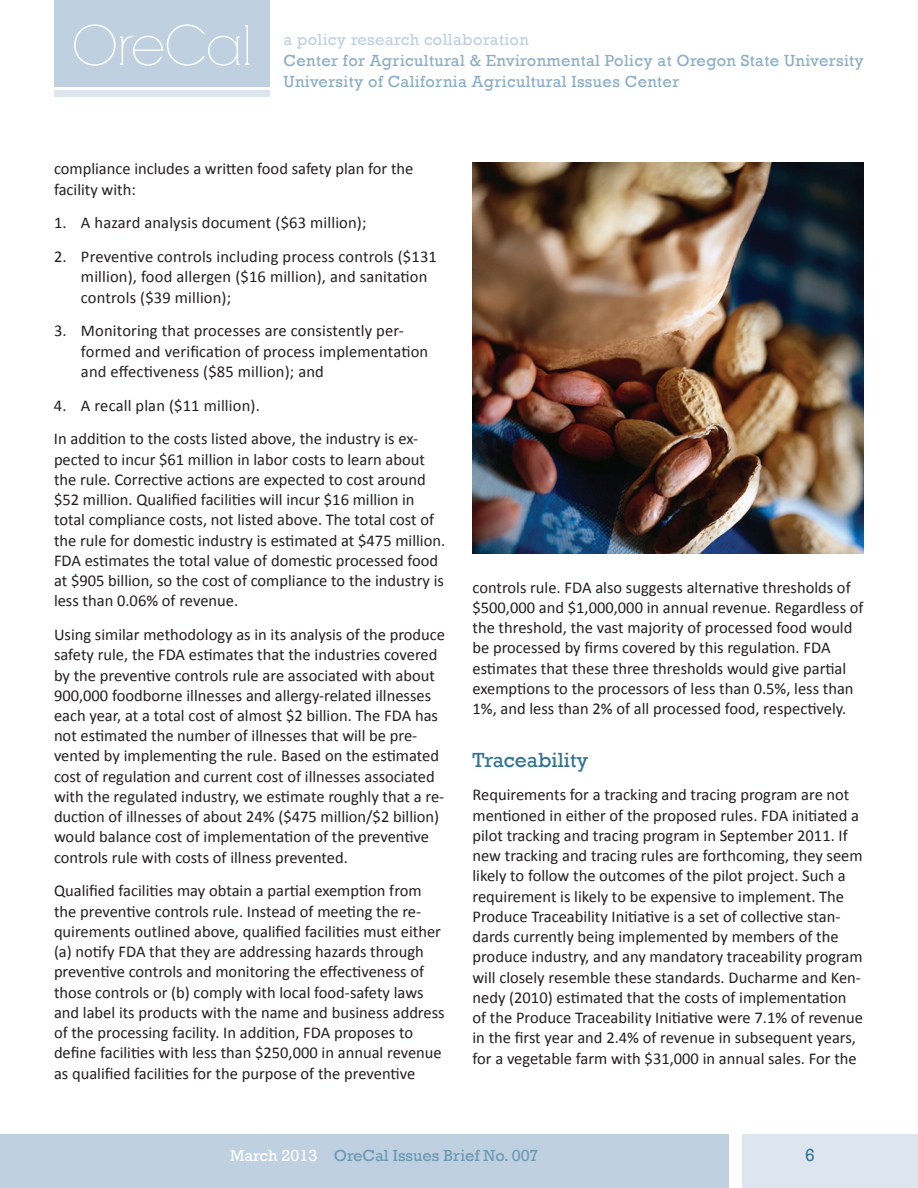
<style>
.page{position:relative;width:918px;height:1188px;background:#fff}
.page>*{position:absolute;margin:0;border:0;box-sizing:border-box;transform-origin:0 0}
.t1{font:54px "RNS Camelia";letter-spacing:-.01em;color:#fff}
.t2{font:21px "Rockwell";color:#307394}
.t3{font:18px "Rockwell";color:#307394}
.t4{font:16.5px/20.2px "Calibri";color:#231f20}
.t5{font:16.5px "Rockwell";letter-spacing:.02em;color:#8baec6}
.t6{font:16.5px "Rockwell";color:#6c99b5}
.t7{font:16.5px "Rockwell";letter-spacing:.02em;color:#bfd1e0}
.s1{color:#fff}
</style>
<div class="page">
<div style="left:0;top:1134px;width:729px;height:54px;background:#bfd1e0"></div>
<div style="left:742px;top:1134px;width:176px;height:54px;background:#dde6ee"></div>
<div style="left:54px;top:0;width:216px;height:87px;background:#bfd1e0"></div>
<div style="left:54px;top:90px;width:216px;height:7px;background:#dde6ee"></div>
<img style="left:472px;top:162px;width:392px;height:392px">
<h1 class="t1" style="left:72px;top:14px;width:182px">OreCal</h1>
<p class="t7" style="left:284px;top:30px;width:247px">a policy research collaboration</p>
<p class="t5" style="left:284px;top:51px;width:582px">Center for Agricultural &amp; Environmental Policy at Oregon State University</p>
<p class="t5" style="left:284px;top:72px;width:397px">University of California Agricultural Issues Center</p>
<p class="t4" style="left:54px;top:159px;width:361px">compliance includes a written food safety plan for the facility with:</p>
<p class="t4" style="left:54px;top:213px;width:314px">1. A hazard analysis document ($63 million);</p>
<p class="t4" style="left:81px;top:247px;width:357px;text-indent:-27px">2. Preventive controls including process controls ($131 million), food allergen ($16 million), and sanitation controls ($39 million);</p>
<p class="t4" style="left:81px;top:321px;width:349px;text-indent:-27px">3. Monitoring that processes are consistently per&shy;formed and verification of process implementation and effectiveness ($85 million); and</p>
<p class="t4" style="left:54px;top:388px;width:366px;line-height:33.8px">4. A recall plan ($11 million).<br>In addition to the costs listed above, the industry is ex-</p>
<p class="t4" style="left:54px;top:449px;width:393px">pected to incur $61 million in labor costs to learn about the rule. Corrective actions are expected to cost around $52 million. Qualified facilities will incur $16 million in total compliance costs, not listed above. The total cost of the rule for domestic industry is estimated at $475 million.<br>FDA estimates the total value of domestic processed food at $905 billion, so the cost of compliance to the industry is less than 0.06% of revenue.</p>
<p class="t4" style="left:54px;top:624px;width:393px">Using similar methodology as in its analysis of the produce safety rule, the FDA estimates that the industries covered by the preventive controls rule are associated with about 900,000 foodborne illnesses and allergy-related illnesses each year, at a total cost of almost $2 billion. The FDA has not estimated the number of illnesses that will be pre&shy;vented by implementing the rule. Based on the estimated cost of regulation and current cost of illnesses associated with the regulated industry, we estimate roughly that a re&shy;duction of illnesses of about 24% ($475 million/$2 billion) would balance cost of implementation of the preventive controls rule with costs of illness prevented.</p>
<p class="t4" style="left:54px;top:881px;width:392px">Qualified facilities may obtain a partial exemption from the preventive controls rule. Instead of meeting the re&shy;quirements outlined above, qualified facilities must either (a) notify FDA that they are addressing hazards through preventive controls and monitoring the effectiveness of those controls or (b) comply with local food-safety laws and label its products with the name and business address of the processing facility. In addition, FDA proposes to define facilities with less than $250,000 in annual revenue as qualified facilities for the purpose of the preventive</p>
<p class="t4" style="left:473px;top:577px;width:393px">controls rule. FDA also suggests alternative thresholds of $500,000 and $1,000,000 in annual revenue. Regardless of the threshold, the vast majority of processed food would be processed by firms covered by this regulation. FDA estimates that these three thresholds would give partial exemptions to the processors of less than 0.5%, less than 1%, and less than 2% of all processed food, respectively.</p>
<p class="t2" style="left:472px;top:747px;width:117px">Traceability</p>
<p class="t4" style="left:472px;top:785px;width:392px">Requirements for a tracking and tracing program are not mentioned in either of the proposed rules. FDA initiated a pilot tracking and tracing program in September 2011. If new tracking and tracing rules are forthcoming, they seem likely to follow the outcomes of the pilot project. Such a requirement is likely to be expensive to implement. The Produce Traceability Initiative is a set of collective stan&shy;dards currently being implemented by members of the produce industry, and any mandatory traceability program will closely resemble these standards. Ducharme and Ken&shy;nedy (2010) estimated that the costs of implementation of the Produce Traceability Initiative were 7.1% of revenue in the first year and 2.4% of revenue in subsequent years, for a vegetable farm with $31,000 in annual sales. For the</p>
<p class="t6" style="left:230px;top:1146px;width:310px"><span class="s1">March 2013</span> OreCal Issues Brief No. 007</p>
<p class="t3" style="left:805px;top:1145px;width:11px">6</p>
</div>
